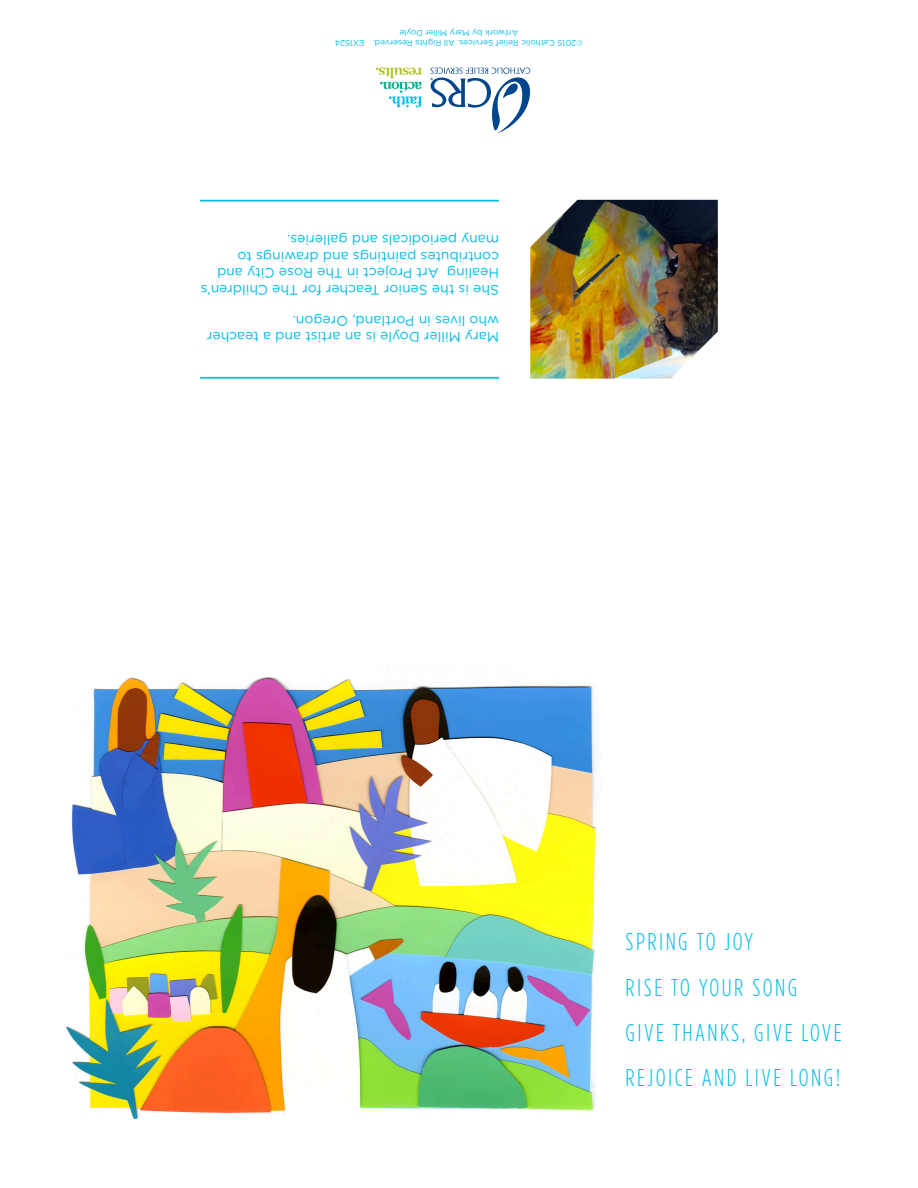
<style>
.page{position:relative;width:918px;height:1188px;background:#fff}
.page>*{position:absolute;margin:0;border:0;box-sizing:border-box;transform-origin:0 0}
.t1{font:300 24.3px "Gotham Condensed";letter-spacing:.1em;color:#02bce8}
.t2{font:13.95px/16.6px "Gotham";color:#02bce8}
.t3{font:8.25px "Gotham";color:#02bce8}
</style>
<div class="page">
<img style="left:63px;top:656px;width:534px;height:463px">
<img style="left:530px;top:200px;width:188px;height:179px">
<hr style="left:200px;top:377px;width:299px;height:2px;background:#02bce8">
<hr style="left:200px;top:200px;width:299px;height:2px;background:#02bce8">
<svg style="left:430px;top:68px;width:100px;height:65px"></svg>
<svg style="left:376px;top:68px;width:46px;height:39px"></svg>
<p class="t3" style="left:519px;top:38px;width:121px;rotate:-180deg">Artwork by Mary Miller Doyle</p>
<p class="t3" style="left:583px;top:48px;width:250px;rotate:-180deg">©2015 Catholic Relief Services. All Rights Reserved. EX1524</p>
<p class="t2" style="left:499px;top:299px;width:300px;rotate:-180deg">She is the Senior Teacher for The Children’s Healing Art Project in The Rose City and contributes paintings and drawings to many periodicals and galleries.</p>
<p class="t2" style="left:499px;top:346px;width:294px;rotate:-180deg">Mary Miller Doyle is an artist and a teacher who lives in Portland, Oregon.</p>
<p class="t1" style="left:626px;top:928px;width:129px">SPRING TO JOY</p>
<p class="t1" style="left:626px;top:973px;width:173px">RISE TO YOUR SONG</p>
<p class="t1" style="left:626px;top:1018px;width:218px">GIVE THANKS, GIVE LOVE</p>
<p class="t1" style="left:626px;top:1064px;width:216px">REJOICE AND LIVE LONG!</p>
</div>
